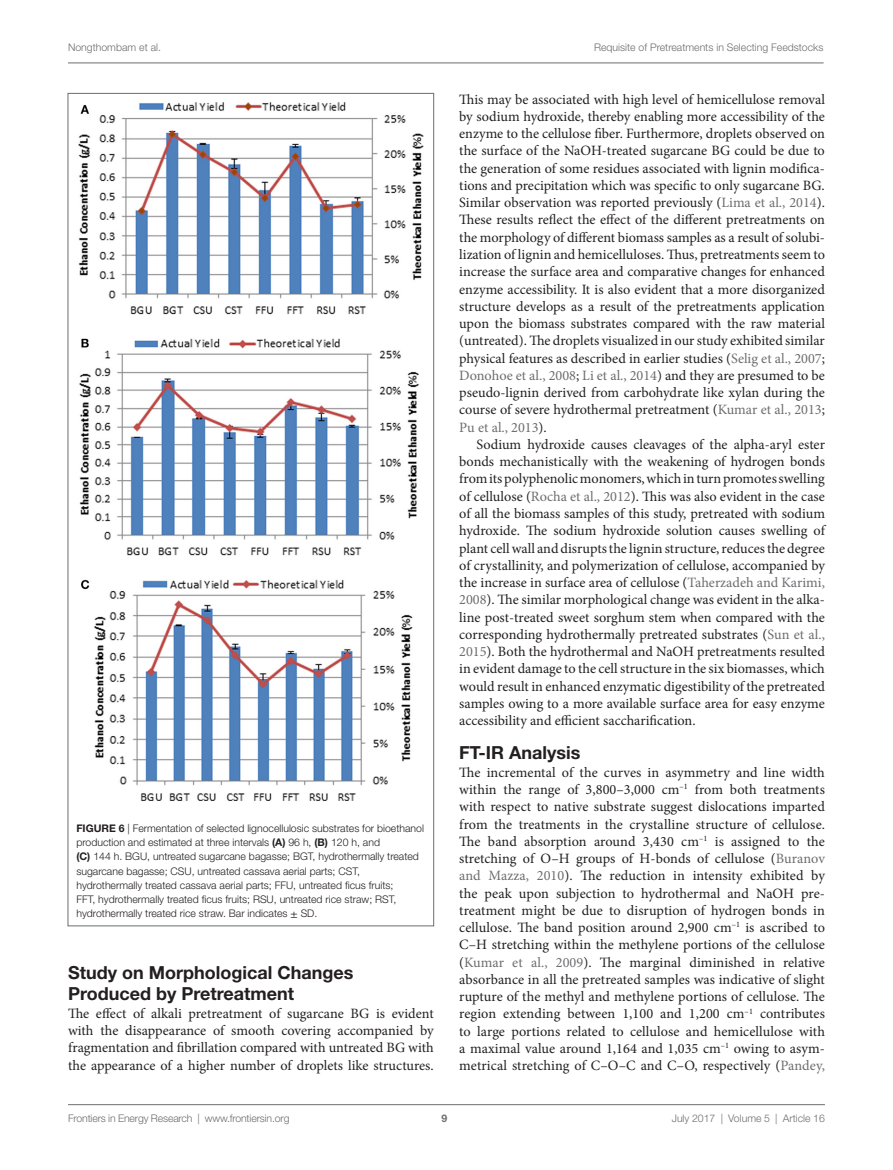
<style>
.page{position:relative;width:893px;height:1170px;background:#fff}
.page>*{position:absolute;margin:0;border:0;box-sizing:border-box;transform-origin:0 0}
.t1{font:700 18px/21px "Helvetica Neue LT Std";color:#231f20}
.t2{font:14.25px/17.2px "Minion Pro";color:#231f20;text-align:justify}
.t3{font:300 10.5px/14.2px "Helvetica Neue LT Std";color:#231f20}
.t4{font:300 10.5px "Helvetica Neue LT Std";color:#6c6d70}
.t5{font:700 10.5px "Helvetica Neue LT Std";color:#6c6d70}
.s1{font-weight:700}
.s2{font-family:"STIX General";font-weight:400}
.s3{color:#6c6d70}
</style>
<div class="page">
<img style="left:78px;top:102px;width:346px;height:699px">
<hr style="left:68px;top:1104px;width:757px;height:1px;background:#6c6d70">
<hr style="left:68px;top:63px;width:755px;height:1px;background:#6c6d70">
<p class="t4" style="left:68px;top:41px;width:94px">Nongthombam et al.</p>
<p class="t4" style="left:594px;top:41px;width:231px">Requisite of Pretreatments in Selecting Feedstocks</p>
<p class="t3" style="left:76px;top:820px;width:349px"><span class="s1">Figure 6</span> | Fermentation of selected lignocellulosic substrates for bioethanol production and estimated at three intervals <span class="s1">(A)</span> 96 h, <span class="s1">(B)</span> 120 h, and<br><span class="s1">(C)</span> 144 h. BGU, untreated sugarcane bagasse; BGT, hydrothermally treated sugarcane bagasse; CSU, untreated cassava aerial parts; CST, hydrothermally treated cassava aerial parts; FFU, untreated ficus fruits;<br>FFT, hydrothermally treated ficus fruits; RSU, untreated rice straw; RST, hydrothermally treated rice straw. Bar indicates <span class="s2">±</span> SD.</p>
<p class="t1" style="left:68px;top:962px;width:287px">Study on Morphological Changes<br>Produced by Pretreatment</p>
<p class="t2" style="left:68px;top:1004px;width:367px">The effect of alkali pretreatment of sugarcane BG is evident with the disappearance of smooth covering accompanied by fragmentation and fibrillation compared with untreated BG with the appearance of a higher number of droplets like structures.</p>
<p class="t2" style="left:459px;top:90px;width:367px">This may be associated with high level of hemicellulose removal by sodium hydroxide, thereby enabling more accessibility of the enzyme to the cellulose fiber. Furthermore, droplets observed on the surface of the NaOH-treated sugarcane BG could be due to the generation of some residues associated with lignin modifica&shy;tions and precipitation which was specific to only sugarcane BG.<br>Similar observation was reported previously (<span class="s3">Lima et al., 2014</span>).<br>These results reflect the effect of the different pretreatments on the morphology of different biomass samples as a result of solubi&shy;lization of lignin and hemicelluloses. Thus, pretreatments seem to increase the surface area and comparative changes for enhanced enzyme accessibility. It is also evident that a more disorganized structure develops as a result of the pretreatments application upon the biomass substrates compared with the raw material (untreated). The droplets visualized in our study exhibited similar physical features as described in earlier studies (<span class="s3">Selig et al., 2007</span>; <span class="s3">Donohoe et al., 2008</span>; <span class="s3">Li et al., 2014</span>) and they are presumed to be pseudo-lignin derived from carbohydrate like xylan during the course of severe hydrothermal pretreatment (<span class="s3">Kumar et al., 2013</span>; <span class="s3">Pu et al., 2013</span>).</p>
<p class="t2" style="left:459px;top:436px;width:367px;text-indent:17px">Sodium hydroxide causes cleavages of the alpha-aryl ester bonds mechanistically with the weakening of hydrogen bonds from its polyphenolic monomers, which in turn promotes swelling of cellulose (<span class="s3">Rocha et al., 2012</span>). This was also evident in the case of all the biomass samples of this study, pretreated with sodium hydroxide. The sodium hydroxide solution causes swelling of plant cell wall and disrupts the lignin structure, reduces the degree of crystallinity, and polymerization of cellulose, accompanied by the increase in surface area of cellulose (<span class="s3">Taherzadeh and Karimi, 2008</span>). The similar morphological change was evident in the alka&shy;line post-treated sweet sorghum stem when compared with the corresponding hydrothermally pretreated substrates (<span class="s3">Sun et al., 2015</span>). Both the hydrothermal and NaOH pretreatments resulted in evident damage to the cell structure in the six biomasses, which would result in enhanced enzymatic digestibility of the pretreated samples owing to a more available surface area for easy enzyme accessibility and efficient saccharification.</p>
<p class="t1" style="left:459px;top:742px;width:123px">FT-IR Analysis</p>
<p class="t2" style="left:459px;top:763px;width:367px">The incremental of the curves in asymmetry and line width within the range of 3,800–3,000 cm<sup>–1</sup> from both treatments with respect to native substrate suggest dislocations imparted from the treatments in the crystalline structure of cellulose.<br>The band absorption around 3,430 cm<sup>–1</sup> is assigned to the stretching of O–H groups of H-bonds of cellulose (<span class="s3">Buranov and Mazza, 2010</span>). The reduction in intensity exhibited by the peak upon subjection to hydrothermal and NaOH pre&shy;treatment might be due to disruption of hydrogen bonds in cellulose. The band position around 2,900 cm<sup>–1</sup> is ascribed to C–H stretching within the methylene portions of the cellulose (<span class="s3">Kumar et al., 2009</span>). The marginal diminished in relative absorbance in all the pretreated samples was indicative of slight rupture of the methyl and methylene portions of cellulose. The region extending between 1,100 and 1,200 cm<sup>–1</sup> contributes to large portions related to cellulose and hemicellulose with a maximal value around 1,164 and 1,035 cm<sup>–1</sup> owing to asym&shy;metrical stretching of C–O–C and C–O, respectively (<span class="s3">Pandey,</span></p>
<p class="t4" style="left:68px;top:1111px;width:223px">Frontiers in Energy Research | www.frontiersin.org</p>
<p class="t4" style="left:672px;top:1111px;width:155px">July 2017 | Volume 5 | Article 16</p>
<p class="t5" style="left:441px;top:1111px;width:7px">9</p>
</div>
